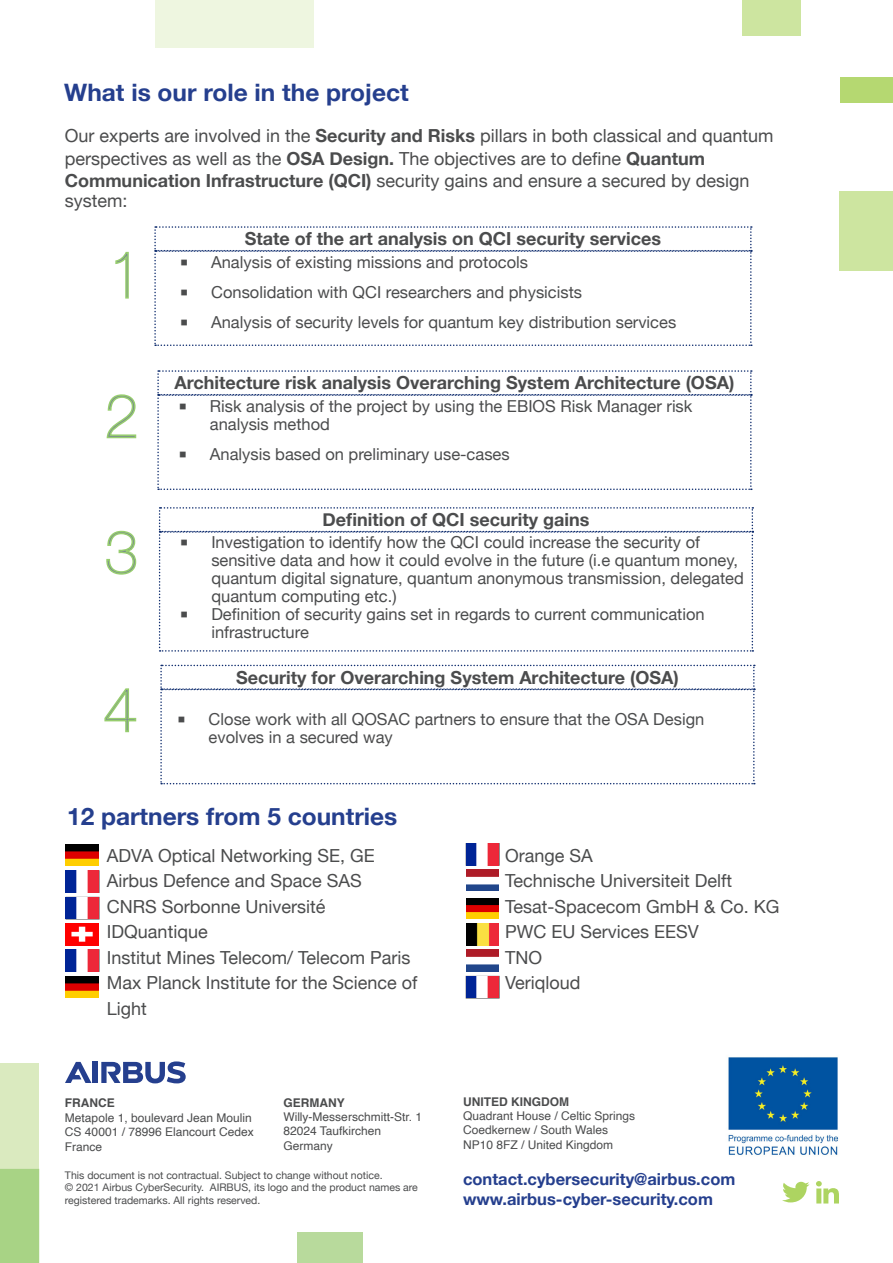
<style>
.page{position:relative;width:893px;height:1263px;background:#fff}
.page>*{position:absolute;margin:0;border:0;box-sizing:border-box;transform-origin:0 0}
.t1{font:700 24px "Helvetica Neue";color:#253f8e}
.t2{font:18px/22.5px "Helvetica Neue";color:#4b4c4d}
.t3{font:700 18px "Helvetica Neue";color:#4b4c4d}
.t4{font:16.5px/18px "Helvetica Neue";color:#4b4c4d}
.t5{font:700 16.5px "Helvetica Neue";color:#253f8e}
.t6{font:12px/14.4px "Helvetica";color:#4b4c4d}
.t7{font:700 12px "Helvetica";color:#4b4c4d}
.t8{font:10.5px/12.6px "Helvetica Neue";color:#4b4c4d}
.s1{font-weight:700}
</style>
<div class="page">
<div style="left:840px;top:78px;width:53px;height:25px;background:#b5d871"></div>
<div style="left:839px;top:191px;width:54px;height:79px;background:#cde5a0"></div>
<div style="left:155px;top:0;width:159px;height:48px;background:#eef6e0"></div>
<div style="left:742px;top:0;width:58px;height:36px;background:#cde5a0"></div>
<img style="left:728px;top:1057px;width:111px;height:98px">
<img style="left:466px;top:870px;width:32px;height:21px">
<img style="left:66px;top:923px;width:32px;height:22px">
<img style="left:66px;top:977px;width:32px;height:20px">
<img style="left:466px;top:924px;width:32px;height:21px">
<img style="left:466px;top:950px;width:32px;height:21px">
<img style="left:466px;top:898px;width:32px;height:21px">
<img style="left:66px;top:845px;width:32px;height:20px">
<svg style="left:66px;top:870px;width:33px;height:1px"></svg>
<img style="left:66px;top:871px;width:33px;height:21px">
<svg style="left:66px;top:949px;width:33px;height:1px"></svg>
<img style="left:66px;top:950px;width:33px;height:21px">
<svg style="left:466px;top:843px;width:33px;height:1px"></svg>
<img style="left:466px;top:844px;width:33px;height:21px">
<img style="left:466px;top:976px;width:33px;height:22px">
<svg style="left:115px;top:251px;width:14px;height:48px"></svg>
<svg style="left:106px;top:394px;width:31px;height:45px"></svg>
<svg style="left:106px;top:530px;width:31px;height:45px"></svg>
<svg style="left:104px;top:688px;width:33px;height:45px"></svg>
<img style="left:66px;top:897px;width:33px;height:22px">
<div style="left:93px;top:1062px;width:5px;height:21px;background:#253f8e"></div>
<svg style="left:65px;top:1062px;width:26px;height:21px"></svg>
<svg style="left:101px;top:1061px;width:85px;height:22px"></svg>
<div style="left:0;top:1063px;width:39px;height:106px;background:#daeabf"></div>
<div style="left:0;top:1169px;width:39px;height:94px;background:#a8d385"></div>
<div style="left:298px;top:1232px;width:65px;height:31px;background:#b8da9c"></div>
<svg style="left:782px;top:1182px;width:27px;height:20px"></svg>
<svg style="left:816px;top:1181px;width:23px;height:22px"></svg>
<svg style="left:154px;top:226px;width:598px;height:120px"></svg>
<svg style="left:157px;top:370px;width:595px;height:120px"></svg>
<svg style="left:159px;top:507px;width:594px;height:145px"></svg>
<svg style="left:160px;top:665px;width:595px;height:119px"></svg>
<p class="t1" style="left:64px;top:74px;width:346px">What is our role in the project</p>
<p class="t2" style="left:65px;top:126px;width:710px">Our experts are involved in the <span class="s1">Security and Risks</span> pillars in both classical and quantum perspectives as well as the <span class="s1">OSA Design.</span> The objectives are to define <span class="s1">Quantum<br>Communication Infrastructure (QCI)</span> security gains and ensure a secured by design</p>
<p class="t2" style="left:65px;top:190px;width:64px">system:</p>
<p class="t3" style="left:245px;top:225px;width:418px">State of the art analysis on QCI security services</p>
<p class="t4" style="left:211px;top:254px;width:318px">Analysis of existing missions and protocols</p>
<p class="t4" style="left:211px;top:284px;width:372px">Consolidation with QCI researchers and physicists</p>
<p class="t4" style="left:211px;top:314px;width:467px">Analysis of security levels for quantum key distribution services</p>
<p class="t3" style="left:175px;top:369px;width:561px">Architecture risk analysis Overarching System Architecture (OSA)</p>
<p class="t4" style="left:210px;top:398px;width:484px">Risk analysis of the project by using the EBIOS Risk Manager risk analysis method</p>
<p class="t4" style="left:210px;top:446px;width:301px">Analysis based on preliminary use-cases</p>
<p class="t3" style="left:322px;top:506px;width:268px">Definition of QCI security gains</p>
<p class="t4" style="left:211px;top:534px;width:534px">Investigation to identify how the QCI could increase the security of sensitive data and how it could evolve in the future (i.e quantum money, quantum digital signature, quantum anonymous transmission, delegated quantum computing etc.)</p>
<p class="t4" style="left:211px;top:606px;width:495px">Definition of security gains set in regards to current communication infrastructure</p>
<p class="t3" style="left:236px;top:663px;width:444px">Security for Overarching System Architecture (OSA)</p>
<p class="t4" style="left:209px;top:711px;width:497px">Close work with all QOSAC partners to ensure that the OSA Design evolves in a secured way</p>
<p class="t1" style="left:67px;top:797px;width:332px">12 partners from 5 countries</p>
<p class="t2" style="left:107px;top:845px;width:269px">ADVA Optical Networking SE, GE</p>
<p class="t2" style="left:107px;top:871px;width:256px">Airbus Defence and Space SAS</p>
<p class="t2" style="left:107px;top:896px;width:220px">CNRS Sorbonne Université</p>
<p class="t2" style="left:107px;top:922px;width:102px">IDQuantique</p>
<p class="t2" style="left:107px;top:947px;width:305px">Institut Mines Telecom/ Telecom Paris</p>
<p class="t2" style="left:107px;top:971px;width:312px;line-height:25.5px">Max Planck Institute for the Science of<br>Light</p>
<p class="t6" style="left:283px;top:1095px;width:140px"><span class="s1">GERMANY<br></span>Willy-Messerschmitt-Str. 1</p>
<p class="t6" style="left:283px;top:1124px;width:99px">82024 Taufkirchen<br>Germany</p>
<p class="t8" style="left:65px;top:1169px;width:319px">This document is not contractual. Subject to change without notice.</p>
<p class="t8" style="left:65px;top:1182px;width:354px">© 2021 Airbus CyberSecurity. AIRBUS, its logo and the product names are registered trademarks. All rights reserved.</p>
<p class="t7" style="left:65px;top:1093px;width:51px">FRANCE</p>
<p class="t6" style="left:65px;top:1111px;width:188px">Metapole 1, boulevard Jean Moulin</p>
<p class="t6" style="left:65px;top:1125px;width:190px">CS 40001 / 78996 Elancourt Cedex</p>
<p class="t6" style="left:65px;top:1139px;width:39px">France</p>
<p class="t2" style="left:505px;top:845px;width:89px">Orange SA</p>
<p class="t2" style="left:505px;top:871px;width:229px">Technische Universiteit Delft</p>
<p class="t2" style="left:505px;top:896px;width:276px">Tesat-Spacecom GmbH &amp; Co. KG</p>
<p class="t2" style="left:505px;top:922px;width:195px">PWC EU Services EESV</p>
<p class="t2" style="left:505px;top:947px;width:39px">TNO</p>
<p class="t2" style="left:505px;top:973px;width:77px">Veriqloud</p>
<p class="t7" style="left:463px;top:1092px;width:107px">UNITED KINGDOM</p>
<p class="t6" style="left:463px;top:1109px;width:174px">Quadrant House / Celtic Springs<br>Coedkernew / South Wales<br>NP10 8FZ / United Kingdom</p>
<p class="t5" style="left:463px;top:1166px;width:274px">contact.cybersecurity@airbus.com</p>
<p class="t5" style="left:463px;top:1186px;width:251px">www.airbus-cyber-security.com</p>
</div>
